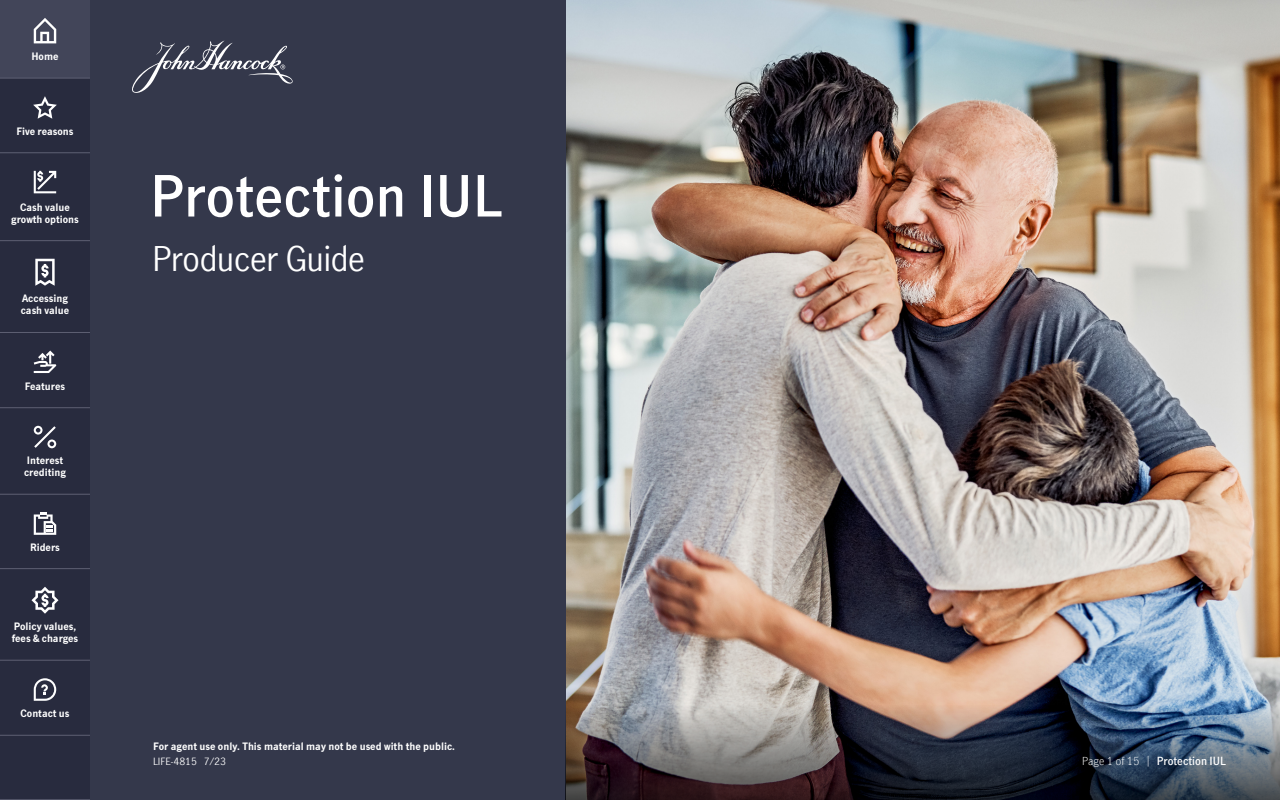
<style>
.page{position:relative;width:1280px;height:800px;background:#fff}
.page>*{position:absolute;margin:0;border:0;box-sizing:border-box;transform-origin:0 0}
.t1{font:600 56px "Manulife JH Sans Optimized";color:#fff}
.t2{font:34px "Manulife JH Sans Optimized";letter-spacing:-.015em;color:#fff}
.t3{font:600 11px "Manulife JH Sans Optimized";color:#fff}
.t4{font:700 10px/12px "Manulife JH Sans Optimized";color:#fff}
.t5{font:10px "Manulife JH Sans Optimized";color:#fff}
.s1{font-weight:300}
</style>
<div class="page">
<div style="left:0;top:0;width:90px;height:800px;background:#282b3e"></div>
<img style="left:565px;top:0;width:715px;height:704px">
<div style="left:90px;top:0;width:475px;height:800px;background:#34384b"></div>
<div style="left:0;top:0;width:90px;height:78px;background:#424559"></div>
<img style="left:565px;top:704px;width:715px;height:96px">
<svg style="left:132px;top:41px;width:161px;height:52px"></svg>
<hr style="left:0;top:78px;width:90px;height:1px;background:#5e6073">
<hr style="left:0;top:153px;width:90px;height:1px;background:#5e6073">
<hr style="left:0;top:240px;width:90px;height:1px;background:#5e6073">
<hr style="left:0;top:332px;width:90px;height:1px;background:#5e6073">
<hr style="left:0;top:407px;width:90px;height:1px;background:#5e6073">
<hr style="left:0;top:494px;width:90px;height:1px;background:#5e6073">
<hr style="left:0;top:568px;width:90px;height:1px;background:#5e6073">
<hr style="left:0;top:660px;width:90px;height:1px;background:#5e6073">
<hr style="left:0;top:799px;width:90px;height:1px;background:#5e6073">
<svg style="left:34px;top:512px;width:22px;height:23px"></svg>
<svg style="left:34px;top:18px;width:22px;height:25px"></svg>
<svg style="left:33px;top:96px;width:24px;height:23px"></svg>
<svg style="left:34px;top:351px;width:22px;height:22px"></svg>
<svg style="left:34px;top:171px;width:22px;height:22px"></svg>
<svg style="left:35px;top:259px;width:20px;height:27px"></svg>
<svg style="left:34px;top:426px;width:22px;height:22px"></svg>
<svg style="left:34px;top:678px;width:22px;height:23px"></svg>
<svg style="left:31px;top:587px;width:28px;height:27px"></svg>
<hr style="left:0;top:735px;width:90px;height:1px;background:#5e6073">
<p class="t4" style="left:31px;top:50px;width:29px">Home</p>
<p class="t4" style="left:16px;top:125px;width:59px">Five reasons</p>
<p class="t4" style="left:11px;top:200px;width:69px;text-align:center">Cash value growth options</p>
<p class="t4" style="left:21px;top:292px;width:50px">Accessing cash value</p>
<p class="t4" style="left:25px;top:380px;width:42px">Features</p>
<p class="t4" style="left:24px;top:454px;width:43px">Interest crediting</p>
<p class="t4" style="left:30px;top:540px;width:31px">Riders</p>
<p class="t4" style="left:12px;top:620px;width:68px">Policy values, fees &amp; charges</p>
<p class="t4" style="left:21px;top:707px;width:50px">Contact us</p>
<h1 class="t1" style="left:150px;top:158px;width:354px">Protection IUL</h1>
<h2 class="t2" style="left:152px;top:235px;width:215px">Producer Guide</h2>
<p class="t4" style="left:153px;top:739px;width:304px">For agent use only. This material may not be used with the public.</p>
<p class="t5" style="left:153px;top:755px;width:74px">LIFE-4815 7/23</p>
<p class="t3" style="left:1082px;top:753px;width:145px"><span class="s1">Page 1 of 15 |</span> Protection IUL</p>
</div>
